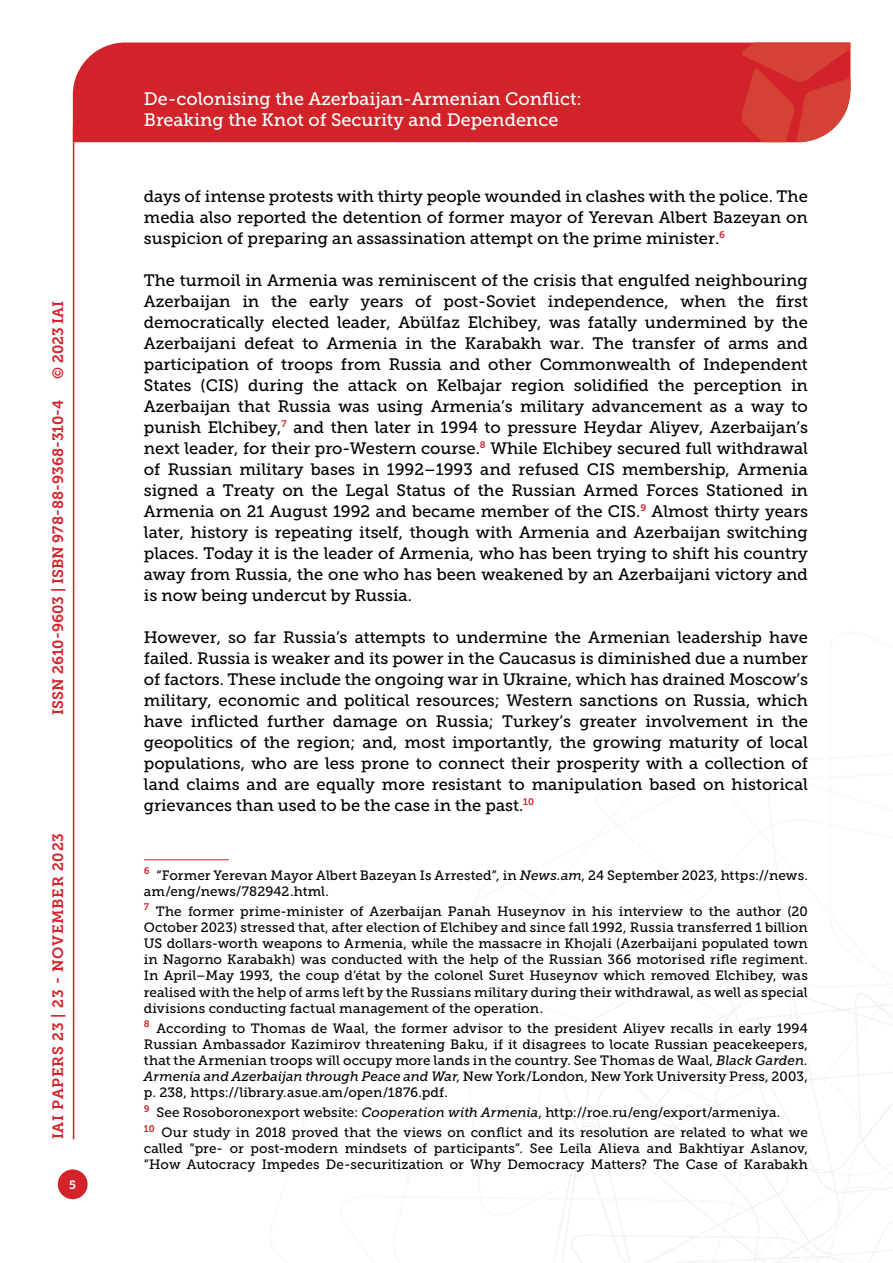
<style>
.page{position:relative;width:893px;height:1263px;background:#fff}
.page>*{position:absolute;margin:0;border:0;box-sizing:border-box;transform-origin:0 0}
.t1{font:18px/21.6px "Museo Slab 500";color:#fff}
.t2{font:16.5px/21px "Museo Slab 500";color:#000;text-align:justify}
.t3{font:15px "Museo Slab 700";color:#d2232a}
.t4{font:15px "Museo Slab 700";letter-spacing:.05em;color:#d2232a}
.t5{font:13.5px/16.2px "Museo Slab 500";letter-spacing:.005em;color:#000}
.t6{font:12px "Museo Slab 700";color:#fff}
.s1{font-style:italic}
</style>
<div class="page">
<svg style="left:553px;top:960px;width:340px;height:303px"></svg>
<div style="left:73px;top:43px;width:668px;height:99px;background:#d2232a"></div>
<svg style="left:741px;top:43px;width:109px;height:99px;background:#d6423b"></svg>
<div style="left:58px;top:1169px;width:30px;height:30px;background:#d2232a;border-radius:50%"></div>
<hr style="left:73px;top:126px;width:1px;height:1013px;background:#d2232a">
<hr style="left:144px;top:859px;width:85px;height:1px;background:#d2232a">
<p class="t3" style="left:50px;top:379px;width:80px;rotate:-90deg">© 2023 IAI</p>
<p class="t3" style="left:49px;top:714px;width:316px;rotate:-90deg">ISSN 2610-9603 | ISBN 978-88-9368-310-4</p>
<p class="t4" style="left:50px;top:1139px;width:308px;rotate:-90deg">IAI Papers 23 | 23 - November 2023</p>
<p class="t6" style="left:69px;top:1178px;width:8px">5</p>
<p class="t1" style="left:144px;top:88px;width:439px">De-colonising the Azerbaijan-Armenian Conflict:<br>Breaking the Knot of Security and Dependence</p>
<p class="t2" style="left:144px;top:186px;width:666px">days of intense protests with thirty people wounded in clashes with the police. The media also reported the detention of former mayor of Yerevan Albert Bazeyan on suspicion of preparing an assassination attempt on the prime minister.<sup>6</sup></p>
<p class="t2" style="left:144px;top:270px;width:666px">The turmoil in Armenia was reminiscent of the crisis that engulfed neighbouring Azerbaijan in the early years of post-Soviet independence, when the first democratically elected leader, Abülfaz Elchibey, was fatally undermined by the Azerbaijani defeat to Armenia in the Karabakh war. The transfer of arms and participation of troops from Russia and other Commonwealth of Independent States (CIS) during the attack on Kelbajar region solidified the perception in Azerbaijan that Russia was using Armenia’s military advancement as a way to punish Elchibey,<sup>7</sup> and then later in 1994 to pressure Heydar Aliyev, Azerbaijan’s next leader, for their pro-Western course.<sup>8</sup> While Elchibey secured full withdrawal of Russian military bases in 1992–1993 and refused CIS membership, Armenia signed a Treaty on the Legal Status of the Russian Armed Forces Stationed in Armenia on 21 August 1992 and became member of the CIS.<sup>9</sup> Almost thirty years later, history is repeating itself, though with Armenia and Azerbaijan switching places. Today it is the leader of Armenia, who has been trying to shift his country away from Russia, the one who has been weakened by an Azerbaijani victory and is now being undercut by Russia.</p>
<p class="t2" style="left:144px;top:627px;width:666px">However, so far Russia’s attempts to undermine the Armenian leadership have failed. Russia is weaker and its power in the Caucasus is diminished due a number of factors. These include the ongoing war in Ukraine, which has drained Moscow’s military, economic and political resources; Western sanctions on Russia, which have inflicted further damage on Russia; Turkey’s greater involvement in the geopolitics of the region; and, most importantly, the growing maturity of local populations, who are less prone to connect their prosperity with a collection of land claims and are equally more resistant to manipulation based on historical grievances than used to be the case in the past.<sup>10</sup></p>
<p class="t5" style="left:144px;top:867px;width:666px"><sup>6</sup> “Former Yerevan Mayor Albert Bazeyan Is Arrested”, in <span class="s1">News.am</span>, 24 September 2023, https://news. am/eng/news/782942.html.</p>
<p class="t5" style="left:144px;top:903px;width:666px;text-align:justify"><sup>7</sup> The former prime-minister of Azerbaijan Panah Huseynov in his interview to the author (20<br>October 2023) stressed that, after election of Elchibey and since fall 1992, Russia transferred 1 billion US dollars-worth weapons to Armenia, while the massacre in Khojali (Azerbaijani populated town in Nagorno Karabakh) was conducted with the help of the Russian 366 motorised rifle regiment.<br>In April–May 1993, the coup d’état by the colonel Suret Huseynov which removed Elchibey, was realised with the help of arms left by the Russians military during their withdrawal, as well as special divisions conducting factual management of the operation.</p>
<p class="t5" style="left:144px;top:1020px;width:666px;text-align:justify"><sup>8</sup> According to Thomas de Waal, the former advisor to the president Aliyev recalls in early 1994<br>Russian Ambassador Kazimirov threatening Baku, if it disagrees to locate Russian peacekeepers, that the Armenian troops will occupy more lands in the country. See Thomas de Waal, <span class="s1">Black Garden.<br>Armenia and Azerbaijan through Peace and War</span>, New York/London, New York University Press, 2003, p. 238, https://library.asue.am/open/1876.pdf.</p>
<p class="t5" style="left:144px;top:1103px;width:666px;line-height:19.8px"><sup>9</sup> See Rosoboronexport website: <span class="s1">Cooperation with Armenia</span>, http://roe.ru/eng/export/armeniya.<br><sup>10</sup> Our study in 2018 proved that the views on conflict and its resolution are related to what we</p>
<p class="t5" style="left:144px;top:1140px;width:666px">called “pre- or post-modern mindsets of participants”. See Leila Alieva and Bakhtiyar Aslanov, “How Autocracy Impedes De-securitization or Why Democracy Matters? The Case of Karabakh</p>
</div>
